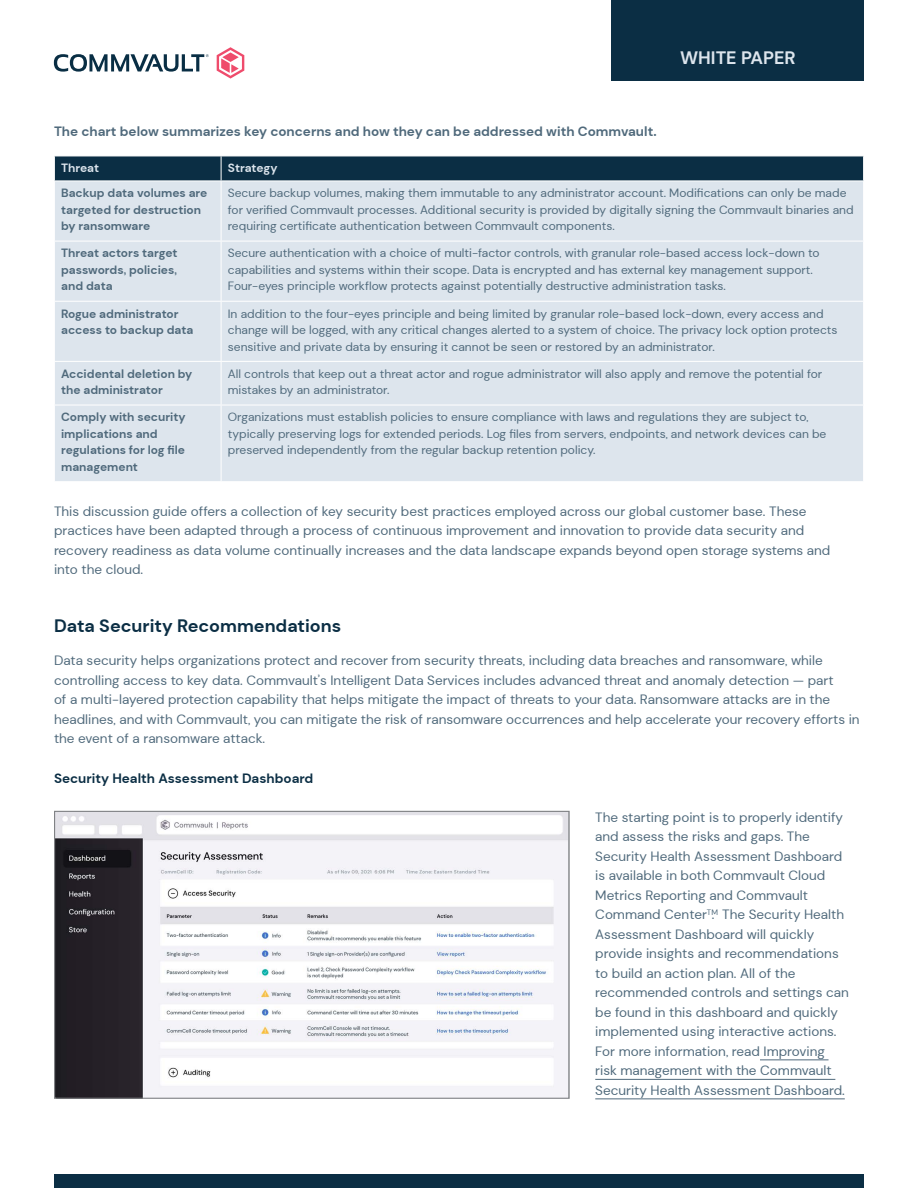
<style>
.page{position:relative;width:918px;height:1188px;background:#fff}
.page>*{position:absolute;margin:0;border:0;box-sizing:border-box;transform-origin:0 0}
.t1{font:700 18px "DM Sans";color:#0b2e44}
.t2{font:700 18px "DM Sans";color:#dde5ed}
.t3{font:13.5px/19.5px "DM Sans";color:#4f697b}
.t4{font:700 13.5px "DM Sans";color:#4f697b}
.t5{font:700 13.5px "DM Sans";color:#0b2e44}
.t6{font:12px/16.5px "DM Sans";color:#4f697b}
.t7{font:700 12px/16.5px "DM Sans";color:#4f697b}
.t8{font:700 12px "DM Sans";color:#dde5ed}
</style>
<div class="page">
<div style="left:55px;top:182px;width:808px;height:299px;background:#dde5ed"></div>
<hr style="left:221px;top:181px;width:1px;height:60px;background:#fff">
<hr style="left:54px;top:241px;width:167px;height:1px;background:#fff">
<hr style="left:221px;top:241px;width:643px;height:1px;background:#fff">
<hr style="left:221px;top:241px;width:1px;height:60px;background:#fff">
<hr style="left:54px;top:301px;width:167px;height:1px;background:#fff">
<hr style="left:221px;top:301px;width:643px;height:1px;background:#fff">
<hr style="left:221px;top:302px;width:1px;height:59px;background:#fff">
<svg style="left:54px;top:156px;width:810px;height:25px;background:#16374c"></svg>
<hr style="left:54px;top:361px;width:167px;height:1px;background:#fff">
<hr style="left:221px;top:361px;width:643px;height:1px;background:#fff">
<hr style="left:221px;top:362px;width:1px;height:43px;background:#fff">
<hr style="left:54px;top:405px;width:167px;height:1px;background:#fff">
<hr style="left:221px;top:405px;width:643px;height:1px;background:#fff">
<hr style="left:221px;top:405px;width:1px;height:76px;background:#fff">
<img style="left:56px;top:813px;width:512px;height:284px">
<div style="left:54px;top:811px;width:516px;height:288px;border:1px solid #808285"></div>
<hr style="left:760px;top:1060px;width:69px;height:1px;background:#4f697b">
<hr style="left:595px;top:1079px;width:240px;height:1px;background:#4f697b">
<hr style="left:595px;top:1099px;width:250px;height:1px;background:#4f697b">
<div style="left:612px;top:0;width:252px;height:81px;background:#0b2e44"></div>
<svg style="left:54px;top:54px;width:155px;height:18px"></svg>
<svg style="left:217px;top:47px;width:27px;height:32px"></svg>
<div style="left:54px;top:1174px;width:810px;height:14px;background:#0b2e44"></div>
<h1 class="t2" style="left:680px;top:46px;width:117px">WHITE PAPER</h1>
<p class="t4" style="left:54px;top:123px;width:604px">The chart below summarizes key concerns and how they can be addressed with Commvault.</p>
<p class="t8" style="left:61px;top:161px;width:40px">Threat</p>
<p class="t8" style="left:228px;top:161px;width:51px">Strategy</p>
<p class="t7" style="left:61px;top:185px;width:148px">Backup data volumes are targeted for destruction by ransomware</p>
<p class="t6" style="left:228px;top:185px;width:627px">Secure backup volumes, making them immutable to any administrator account. Modifications can only be made for verified Commvault processes. Additional security is provided by digitally signing the Commvault binaries and requiring certificate authentication between Commvault components.</p>
<p class="t7" style="left:61px;top:245px;width:118px;text-align:justify">Threat actors target passwords, policies, and data</p>
<p class="t6" style="left:228px;top:245px;width:593px">Secure authentication with a choice of multi-factor controls, with granular role-based access lock-down to capabilities and systems within their scope. Data is encrypted and has external key management support.<br>Four-eyes principle workflow protects against potentially destructive administration tasks.</p>
<p class="t7" style="left:61px;top:305px;width:134px">Rogue administrator access to backup data</p>
<p class="t6" style="left:228px;top:305px;width:611px">In addition to the four-eyes principle and being limited by granular role-based lock-down, every access and change will be logged, with any critical changes alerted to a system of choice. The privacy lock option protects sensitive and private data by ensuring it cannot be seen or restored by an administrator.</p>
<p class="t7" style="left:61px;top:365px;width:133px">Accidental deletion by the administrator</p>
<p class="t6" style="left:228px;top:365px;width:596px">All controls that keep out a threat actor and rogue administrator will also apply and remove the potential for mistakes by an administrator.</p>
<p class="t7" style="left:61px;top:409px;width:126px">Comply with security implications and regulations for log file management</p>
<p class="t6" style="left:228px;top:409px;width:600px">Organizations must establish policies to ensure compliance with laws and regulations they are subject to, typically preserving logs for extended periods. Log files from servers, endpoints, and network devices can be preserved independently from the regular backup retention policy.</p>
<p class="t3" style="left:54px;top:501px;width:778px">This discussion guide offers a collection of key security best practices employed across our global customer base. These practices have been adapted through a process of continuous improvement and innovation to provide data security and recovery readiness as data volume continually increases and the data landscape expands beyond open storage systems and into the cloud.</p>
<h1 class="t1" style="left:54px;top:615px;width:289px">Data Security Recommendations</h1>
<p class="t3" style="left:54px;top:651px;width:807px">Data security helps organizations protect and recover from security threats, including data breaches and ransomware, while controlling access to key data. Commvault’s Intelligent Data Services includes advanced threat and anomaly detection — part<br>of a multi-layered protection capability that helps mitigate the impact of threats to your data. Ransomware attacks are in the headlines, and with Commvault, you can mitigate the risk of ransomware occurrences and help accelerate your recovery efforts in the event of a ransomware attack.</p>
<p class="t5" style="left:54px;top:770px;width:261px">Security Health Assessment Dashboard</p>
<p class="t3" style="left:595px;top:807px;width:255px">The starting point is to properly identify and assess the risks and gaps. The Security Health Assessment Dashboard is available in both Commvault Cloud Metrics Reporting and Commvault Command Center<sup>TM</sup>. The Security Health Assessment Dashboard will quickly provide insights and recommendations to build an action plan. All of the recommended controls and settings can be found in this dashboard and quickly implemented using interactive actions.<br>For more information, read Improving risk management with the Commvault Security Health Assessment Dashboard.</p>
</div>
